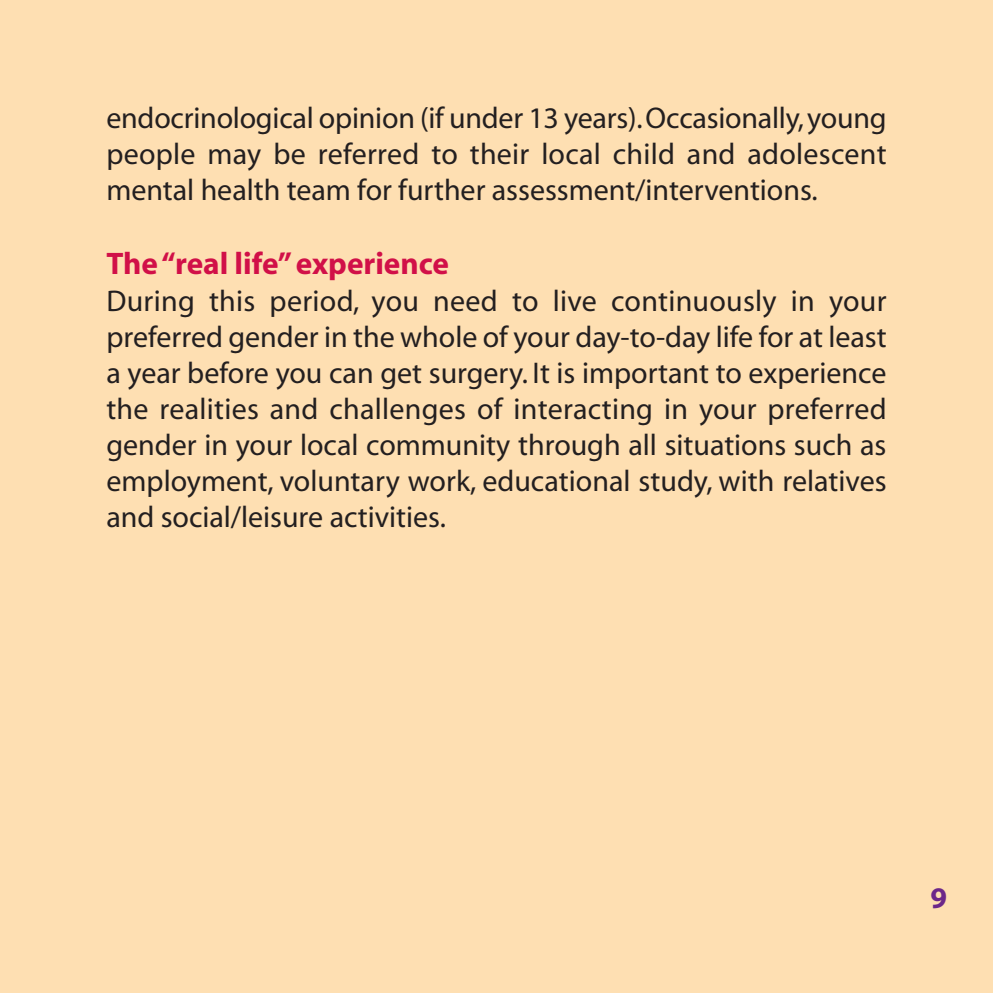
<style>
.page{position:relative;width:993px;height:993px;background:#fff}
.page>*{position:absolute;margin:0;border:0;box-sizing:border-box;transform-origin:0 0}
.t1{font:700 31.25px "Myriad";color:#d11048}
.t2{font:30px/36px "Myriad";color:#231f20;text-align:justify}
.t3{font:700 30px "Myriad";color:#6c2789}
</style>
<div class="page">
<div style="left:0;top:0;width:992px;height:992px;background:#fedfb2"></div>
<p class="t2" style="left:106px;top:102px;width:781px">endocrinological opinion (if under 13 years).Occasionally,young people may be referred to their local child and adolescent mental health team for further assessment/interventions.</p>
<p class="t1" style="left:106px;top:252px;width:344px">The “real life” experience</p>
<p class="t2" style="left:106px;top:285px;width:781px">During this period, you need to live continuously in your preferred gender in the whole of your day-to-day life for at least a year before you can get surgery. It is important to experience the realities and challenges of interacting in your preferred gender in your local community through all situations such as employment, voluntary work, educational study, with relatives and social/leisure activities.</p>
<p class="t3" style="left:930px;top:886px;width:18px">9</p>
</div>
